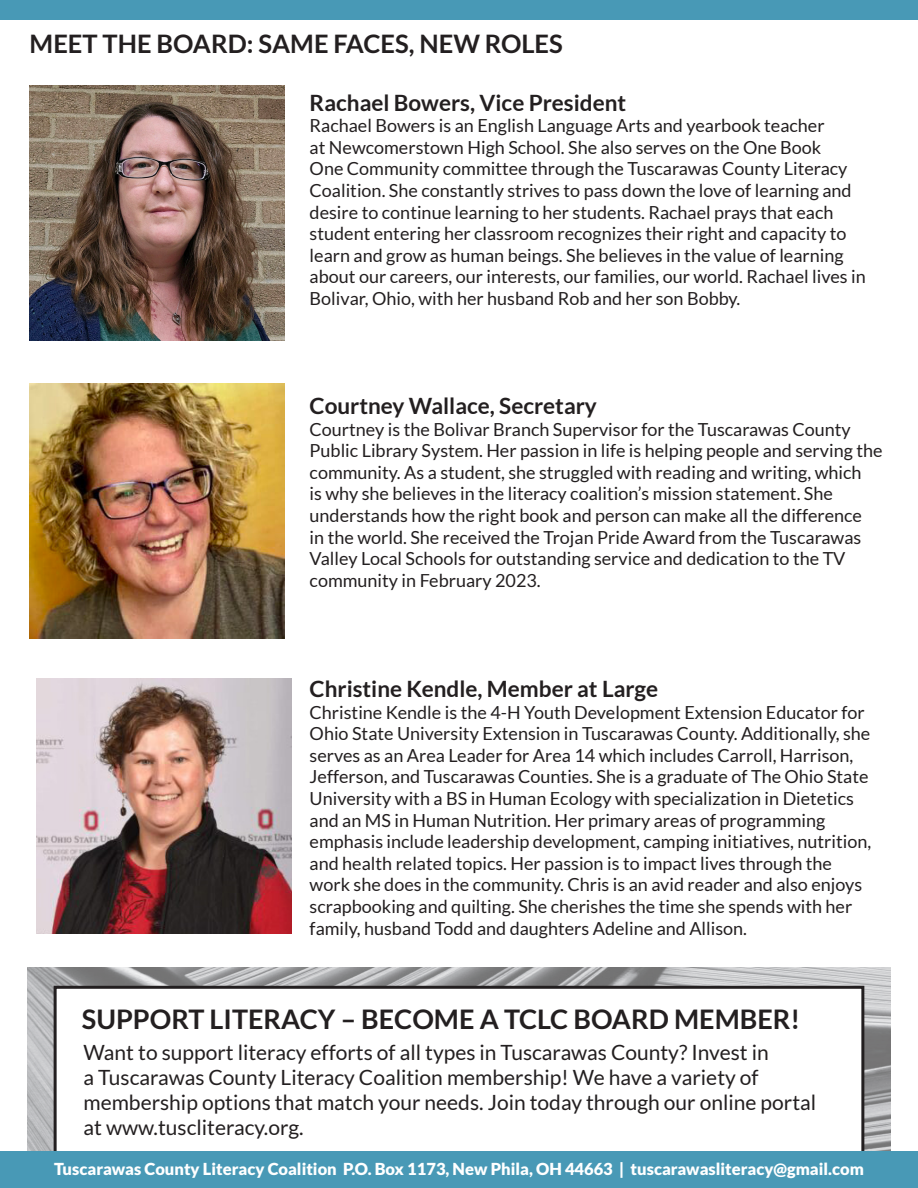
<style>
.page{position:relative;width:918px;height:1188px;background:#fff}
.page>*{position:absolute;margin:0;border:0;box-sizing:border-box;transform-origin:0 0}
.t1{font:700 27px "Lato";color:#231f20}
.t2{font:700 25.5px "Lato";color:#231f20}
.t3{font:700 22.5px "Lato";color:#231f20}
.t4{font:21px/25.2px "Lato";color:#231f20}
.t5{font:18px/21.6px "Lato";color:#231f20}
.t6{font:900 16.5px "Lato";color:#fff}
</style>
<div class="page">
<img style="left:27px;top:968px;width:864px;height:183px">
<svg style="left:54px;top:986px;width:810px;height:165px"></svg>
<div style="left:0;top:0;width:918px;height:20px;background:#4899b6"></div>
<div style="left:0;top:1151px;width:918px;height:37px;background:#4899b6"></div>
<img style="left:30px;top:384px;width:255px;height:255px">
<img style="left:30px;top:86px;width:255px;height:254px">
<img style="left:37px;top:679px;width:255px;height:255px">
<p class="t2" style="left:30px;top:29px;width:535px">MEET THE BOARD: SAME FACES, NEW ROLES</p>
<p class="t3" style="left:310px;top:89px;width:318px">Rachael Bowers, Vice President</p>
<p class="t5" style="left:310px;top:115px;width:558px">Rachael Bowers is an English Language Arts and yearbook teacher<br>at Newcomerstown High School. She also serves on the One Book<br>One Community committee through the Tuscarawas County Literacy Coalition. She constantly strives to pass down the love of learning and desire to continue learning to her students. Rachael prays that each student entering her classroom recognizes their right and capacity to learn and grow as human beings. She believes in the value of learning about our careers, our interests, our families, our world. Rachael lives in Bolivar, Ohio, with her husband Rob and her son Bobby.</p>
<p class="t3" style="left:310px;top:393px;width:289px">Courtney Wallace, Secretary</p>
<p class="t5" style="left:310px;top:418px;width:574px">Courtney is the Bolivar Branch Supervisor for the Tuscarawas County Public Library System. Her passion in life is helping people and serving the community. As a student, she struggled with reading and writing, which<br>is why she believes in the literacy coalition’s mission statement. She understands how the right book and person can make all the difference<br>in the world. She received the Trojan Pride Award from the Tuscarawas Valley Local Schools for outstanding service and dedication to the TV community in February 2023.</p>
<p class="t3" style="left:310px;top:676px;width:350px">Christine Kendle, Member at Large</p>
<p class="t5" style="left:310px;top:701px;width:563px">Christine Kendle is the 4-H Youth Development Extension Educator for Ohio State University Extension in Tuscarawas County. Additionally, she serves as an Area Leader for Area 14 which includes Carroll, Harrison, Jefferson, and Tuscarawas Counties. She is a graduate of The Ohio State University with a BS in Human Ecology with specialization in Dietetics and an MS in Human Nutrition. Her primary areas of programming emphasis include leadership development, camping initiatives, nutrition, and health related topics. Her passion is to impact lives through the work she does in the community. Chris is an avid reader and also enjoys scrapbooking and quilting. She cherishes the time she spends with her family, husband Todd and daughters Adeline and Allison.</p>
<p class="t1" style="left:82px;top:1004px;width:720px">SUPPORT LITERACY – BECOME A TCLC BOARD MEMBER!</p>
<p class="t4" style="left:83px;top:1039px;width:734px">Want to support literacy efforts of all types in Tuscarawas County? Invest in<br>a Tuscarawas County Literacy Coalition membership! We have a variety of membership options that match your needs. Join today through our online portal at www.tuscliteracy.org.</p>
<p class="t6" style="left:54px;top:1159px;width:811px">Tuscarawas County Literacy Coalition P.O. Box 1173, New Phila, OH 44663 | tuscarawasliteracy@gmail.com</p>
</div>
